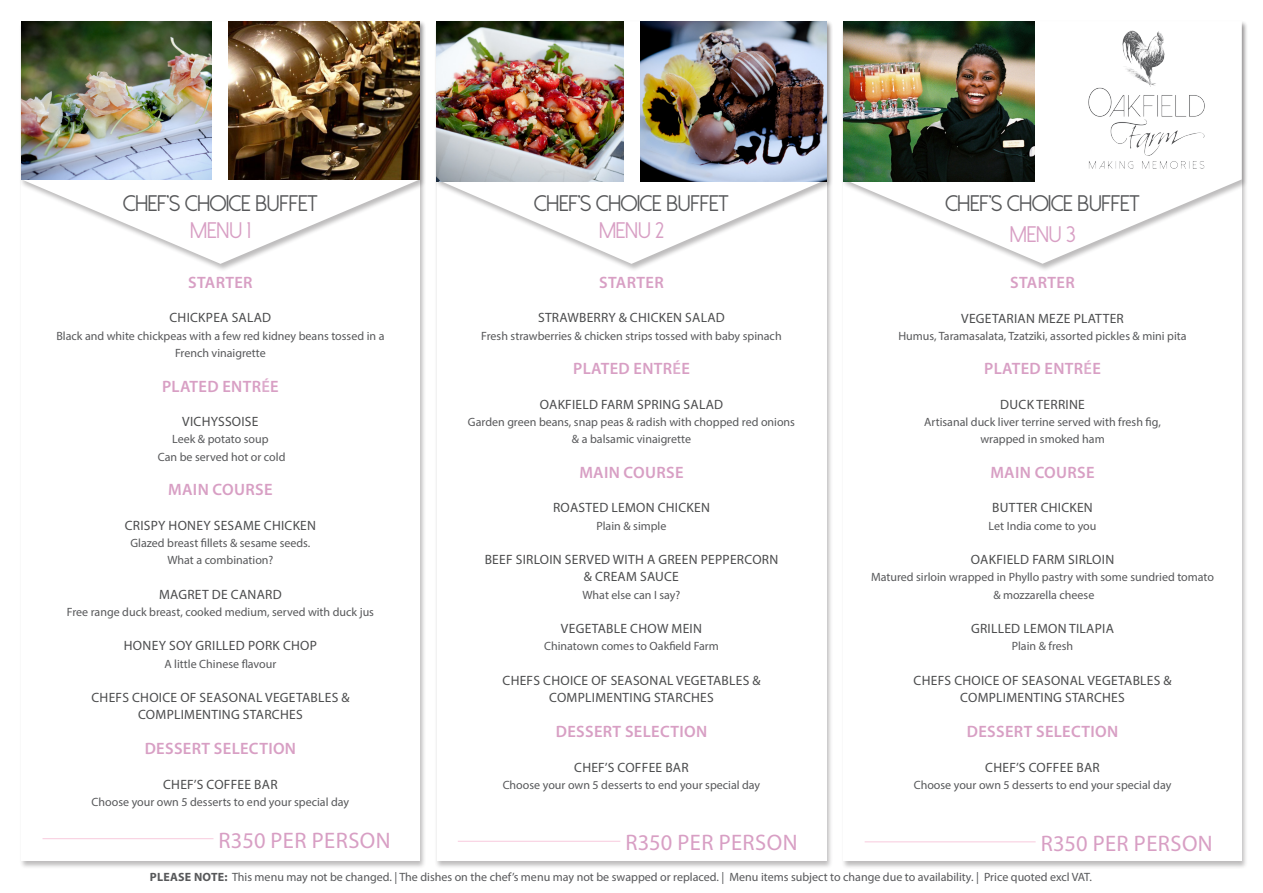
<style>
.page{position:relative;width:1263px;height:893px;background:#fff}
.page>*{position:absolute;margin:0;border:0;box-sizing:border-box;transform-origin:0 0}
.t1{font:22.5px "Dolce Vita";color:#57585a}
.t2{font:22.5px "Myriad Pro";letter-spacing:.02em;color:#d89fc4}
.t3{font:22.5px "Dolce Vita";color:#d89fc4}
.t4{font:600 16.5px "Myriad Pro";letter-spacing:.02em;color:#d89fc4}
.t5{font:13.5px/17.2px "Myriad Pro";letter-spacing:.02em;color:#4b4c4d;text-align:center}
.t6{font:12px/17.2px "Myriad Pro";color:#57585a;text-align:center}
.s1{color:#ddaccc}
.s2{font-weight:700}
</style>
<div class="page">
<div style="left:841px;top:20px;width:407px;height:849px;background:#231f20;opacity:.3"></div>
<div style="left:843px;top:21px;width:399px;height:840px;background:#fff"></div>
<div style="left:841px;top:20px;width:407px;height:252px;background:#231f20;opacity:.3"></div>
<svg style="left:843px;top:21px;width:399px;height:243px"></svg>
<div style="left:434px;top:21px;width:399px;height:848px;background:#231f20;opacity:.3"></div>
<div style="left:437px;top:21px;width:389px;height:840px;background:#fff"></div>
<div style="left:434px;top:20px;width:399px;height:252px;background:#231f20;opacity:.3"></div>
<svg style="left:437px;top:21px;width:389px;height:243px"></svg>
<div style="left:19px;top:21px;width:407px;height:848px;background:#231f20;opacity:.3"></div>
<div style="left:21px;top:21px;width:399px;height:840px;background:#fff"></div>
<img style="left:1072px;top:21px;width:149px;height:157px">
<div style="left:19px;top:20px;width:407px;height:252px;background:#231f20;opacity:.3"></div>
<svg style="left:21px;top:21px;width:399px;height:243px"></svg>
<hr style="left:458px;top:841px;width:162px;height:1px;background:#f9d0e1">
<hr style="left:865px;top:841px;width:171px;height:1px;background:#f9d0e1">
<hr style="left:43px;top:838px;width:170px;height:1px;background:#f9d0e1">
<img style="left:21px;top:21px;width:191px;height:158px">
<img style="left:229px;top:21px;width:191px;height:158px">
<img style="left:437px;top:21px;width:186px;height:160px">
<img style="left:640px;top:21px;width:186px;height:160px">
<img style="left:843px;top:21px;width:191px;height:160px">
<p class="t1" style="left:123px;top:192px;width:196px">CHEF’S CHOICE BUFFET</p>
<p class="t3" style="left:190px;top:219px;width:62px">MENU 1</p>
<p class="t4" style="left:188px;top:272px;width:66px">STARTER</p>
<p class="t5" style="left:170px;top:309px;width:103px">CHICKPEA SALAD</p>
<p class="t6" style="left:56px;top:327px;width:330px">Black and white chickpeas with a few red kidney beans tossed in a<br>French vinaigrette</p>
<p class="t4" style="left:162px;top:375px;width:118px">PLATED ENTR<span class="s1">É</span>E</p>
<p class="t5" style="left:182px;top:413px;width:78px">VICHYSSOISE</p>
<p class="t6" style="left:172px;top:430px;width:98px">Leek &amp; potato soup</p>
<p class="t6" style="left:158px;top:448px;width:129px">Can be served hot or cold</p>
<p class="t4" style="left:168px;top:479px;width:106px">MAIN COURSE</p>
<p class="t5" style="left:125px;top:516px;width:193px">CRISPY HONEY SESAME CHICKEN</p>
<p class="t6" style="left:130px;top:534px;width:181px">Glazed breast fillets &amp; sesame seeds.</p>
<p class="t6" style="left:167px;top:551px;width:108px">What a combination?</p>
<p class="t5" style="left:159px;top:585px;width:124px">MAGRET DE CANARD</p>
<p class="t6" style="left:67px;top:603px;width:309px">Free range duck breast, cooked medium, served with duck jus</p>
<p class="t5" style="left:124px;top:637px;width:195px">HONEY SOY GRILLED PORK CHOP</p>
<p class="t6" style="left:164px;top:655px;width:114px">A little Chinese flavour</p>
<p class="t5" style="left:91px;top:689px;width:259px">CHEFS CHOICE OF SEASONAL VEGETABLES &amp;<br>COMPLIMENTING STARCHES</p>
<p class="t4" style="left:145px;top:738px;width:153px">DESSERT SELECTION</p>
<p class="t5" style="left:163px;top:776px;width:116px">CHEF’S COFFEE BAR</p>
<p class="t6" style="left:92px;top:793px;width:259px">Choose your own 5 desserts to end your special day</p>
<p class="t1" style="left:534px;top:192px;width:196px">CHEF’S CHOICE BUFFET</p>
<p class="t3" style="left:599px;top:219px;width:67px">MENU 2</p>
<p class="t4" style="left:599px;top:272px;width:66px">STARTER</p>
<p class="t5" style="left:538px;top:309px;width:188px">STRAWBERRY &amp; CHICKEN SALAD</p>
<p class="t6" style="left:481px;top:327px;width:302px">Fresh strawberries &amp; chicken strips tossed with baby spinach</p>
<p class="t4" style="left:573px;top:358px;width:118px">PLATED ENTR<span class="s1">É</span>E</p>
<p class="t5" style="left:540px;top:395px;width:185px">OAKFIELD FARM SPRING SALAD</p>
<p class="t6" style="left:468px;top:413px;width:329px">Garden green beans, snap peas &amp; radish with chopped red onions</p>
<p class="t6" style="left:572px;top:430px;width:121px">&amp; a balsamic vinaigrette</p>
<p class="t4" style="left:579px;top:462px;width:106px">MAIN COURSE</p>
<p class="t5" style="left:553px;top:499px;width:158px">ROASTED LEMON CHICKEN</p>
<p class="t6" style="left:596px;top:517px;width:71px">Plain &amp; simple</p>
<p class="t5" style="left:485px;top:551px;width:295px">BEEF SIRLOIN SERVED WITH A GREEN PEPPERCORN</p>
<p class="t5" style="left:584px;top:568px;width:96px">&amp; CREAM SAUCE</p>
<p class="t6" style="left:582px;top:586px;width:99px">What else can I say?</p>
<p class="t5" style="left:561px;top:620px;width:143px">VEGETABLE CHOW MEIN</p>
<p class="t6" style="left:544px;top:637px;width:176px">Chinatown comes to Oakfield Farm</p>
<p class="t5" style="left:503px;top:671px;width:259px">CHEFS CHOICE OF SEASONAL VEGETABLES &amp;<br>COMPLIMENTING STARCHES</p>
<p class="t4" style="left:556px;top:720px;width:153px">DESSERT SELECTION</p>
<p class="t5" style="left:574px;top:758px;width:116px">CHEF’S COFFEE BAR</p>
<p class="t6" style="left:503px;top:776px;width:259px">Choose your own 5 desserts to end your special day</p>
<p class="t1" style="left:945px;top:192px;width:196px">CHEF’S CHOICE BUFFET</p>
<p class="t3" style="left:1010px;top:223px;width:67px">MENU 3</p>
<p class="t4" style="left:1010px;top:272px;width:66px">STARTER</p>
<p class="t5" style="left:961px;top:309px;width:164px">VEGETARIAN MEZE PLATTER</p>
<p class="t6" style="left:898px;top:327px;width:290px">Humus, Taramasalata, Tzatziki, assorted pickles &amp; mini pita</p>
<p class="t4" style="left:984px;top:358px;width:118px">PLATED ENTR<span class="s1">É</span>E</p>
<p class="t5" style="left:1000px;top:396px;width:86px">DUCK TERRINE</p>
<p class="t6" style="left:924px;top:413px;width:238px">Artisanal duck liver terrine served with fresh fig,</p>
<p class="t6" style="left:980px;top:431px;width:126px">wrapped in smoked ham</p>
<p class="t4" style="left:990px;top:462px;width:106px">MAIN COURSE</p>
<p class="t5" style="left:992px;top:499px;width:102px">BUTTER CHICKEN</p>
<p class="t6" style="left:989px;top:517px;width:109px">Let India come to you</p>
<p class="t5" style="left:971px;top:551px;width:145px">OAKFIELD FARM SIRLOIN</p>
<p class="t6" style="left:871px;top:569px;width:344px">Matured sirloin wrapped in Phyllo pastry with some sundried tomato</p>
<p class="t6" style="left:993px;top:586px;width:103px">&amp; mozzarella cheese</p>
<p class="t5" style="left:971px;top:620px;width:144px">GRILLED LEMON TILAPIA</p>
<p class="t6" style="left:1012px;top:638px;width:63px">Plain &amp; fresh</p>
<p class="t5" style="left:914px;top:672px;width:259px">CHEFS CHOICE OF SEASONAL VEGETABLES &amp;<br>COMPLIMENTING STARCHES</p>
<p class="t4" style="left:967px;top:721px;width:153px">DESSERT SELECTION</p>
<p class="t5" style="left:985px;top:759px;width:116px">CHEF’S COFFEE BAR</p>
<p class="t6" style="left:914px;top:776px;width:259px">Choose your own 5 desserts to end your special day</p>
<p class="t2" style="left:219px;top:826px;width:174px">R350 PER PERSON</p>
<p class="t2" style="left:625px;top:829px;width:174px">R350 PER PERSON</p>
<p class="t2" style="left:1041px;top:830px;width:174px">R350 PER PERSON</p>
<p class="t6" style="left:150px;top:868px;width:943px"><span class="s2">PLEASE NOTE:</span> This menu may not be changed. | The dishes on the chef’s menu may not be swapped or replaced. | Menu items subject to change due to availability. | Price quoted excl VAT.</p>
</div>
